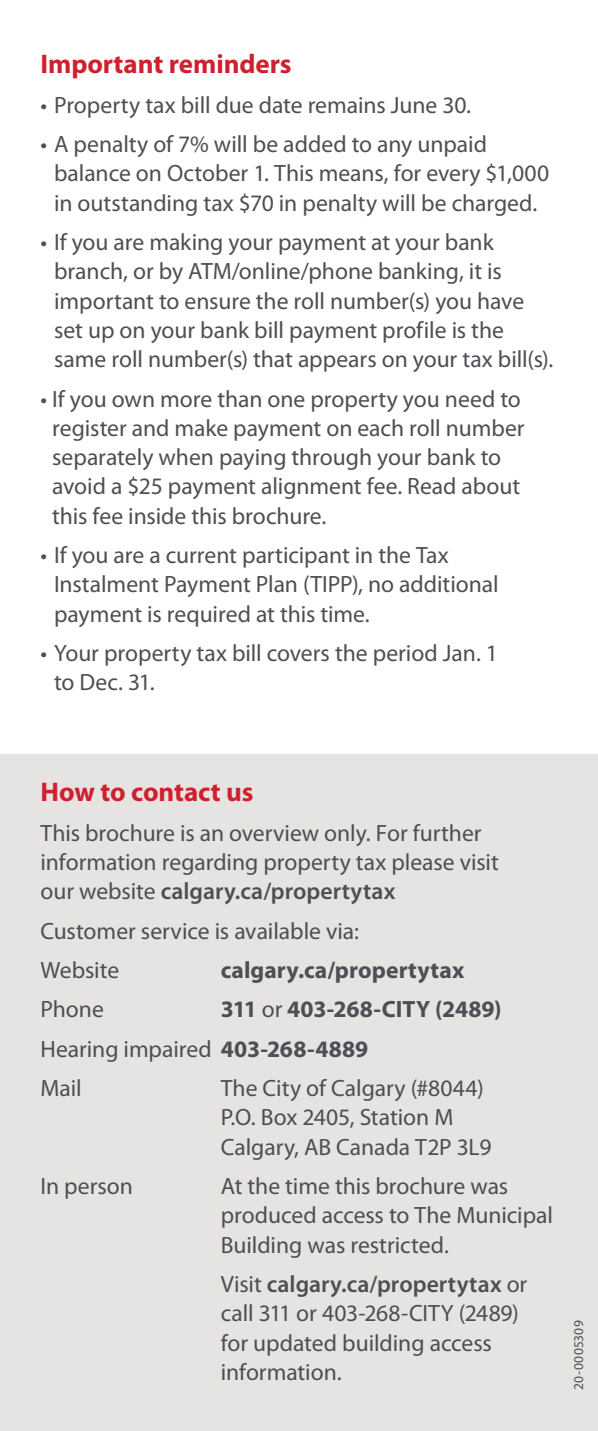
<style>
.page{position:relative;width:598px;height:1431px;background:#fff}
.page>*{position:absolute;margin:0;border:0;box-sizing:border-box;transform-origin:0 0}
.t1{font:700 27px "Myriad Pro";letter-spacing:-.005em;color:#d0202e}
.t2{font:23.62px/29.2px "Myriad Pro";letter-spacing:-.005em;color:#4d4f54}
.t3{font:700 23.62px/39.4px "Myriad Pro";letter-spacing:.005em;color:#4d4f54}
.t4{font:13.5px "Myriad Pro";letter-spacing:.01em;color:#4d4f54}
.s1{font-weight:600}
.s2{font-weight:400}
</style>
<div class="page">
<div style="left:0;top:754px;width:597px;height:676px;background:#e6e3e3"></div>
<p class="t1" style="left:40px;top:47px;width:252px">Important reminders</p>
<p class="t2" style="left:40px;top:90px;width:432px">• Property tax bill due date remains June 30.</p>
<p class="t2" style="left:54px;top:129px;width:496px;text-indent:-13px">• A penalty of 7% will be added to any unpaid balance on October 1. This means, for every $1,000 in outstanding tax $70 in penalty will be charged.</p>
<p class="t2" style="left:54px;top:227px;width:500px;text-indent:-13px">• If you are making your payment at your bank branch, or by ATM/online/phone banking, it is important to ensure the roll number(s) you have set up on your bank bill payment profile is the same roll number(s) that appears on your tax bill(s).</p>
<p class="t2" style="left:52px;top:383px;width:473px;text-indent:-12px">• If you own more than one property you need to register and make payment on each roll number separately when paying through your bank to avoid a $25 payment alignment fee. Read about this fee inside this brochure.</p>
<p class="t2" style="left:54px;top:540px;width:446px;text-indent:-13px">• If you are a current participant in the Tax<br>Instalment Payment Plan (TIPP), no additional payment is required at this time.</p>
<p class="t2" style="left:54px;top:638px;width:445px;text-indent:-13px">• Your property tax bill covers the period Jan. 1 to Dec. 31.</p>
<p class="t1" style="left:40px;top:774px;width:214px">How to contact us</p>
<p class="t2" style="left:40px;top:817px;width:459px">This brochure is an overview only. For further information regarding property tax please visit our website <span class="s1">calgary.ca/propertytax</span></p>
<p class="t2" style="left:40px;top:910px;width:320px;line-height:39.4px">Customer service is available via:<br>Website</p>
<p class="t3" style="left:220px;top:949px;width:245px">calgary.ca/propertytax</p>
<p class="t2" style="left:40px;top:994px;width:65px">Phone</p>
<p class="t3" style="left:40px;top:988px;width:462px;text-indent:180px">311 <span class="s2">or</span> 403-268-CITY (2489)<br><span class="s2">Hearing impaired</span> 403-268-4889<br><span class="s2">Mail</span></p>
<p class="t2" style="left:220px;top:1073px;width:272px">The City of Calgary (#8044)<br>P.O. Box 2405, Station M<br>Calgary, AB Canada T2P 3L9</p>
<p class="t2" style="left:40px;top:1170px;width:94px">In person</p>
<p class="t2" style="left:220px;top:1170px;width:334px">At the time this brochure was produced access to The Municipal<br>Building was restricted.</p>
<p class="t2" style="left:220px;top:1268px;width:308px">Visit <span class="s1">calgary.ca/propertytax</span> or call 311 or 403-268-CITY (2489) for updated building access information.</p>
<p class="t4" style="left:570px;top:1389px;width:71px;rotate:-90deg">20-0005309</p>
</div>
